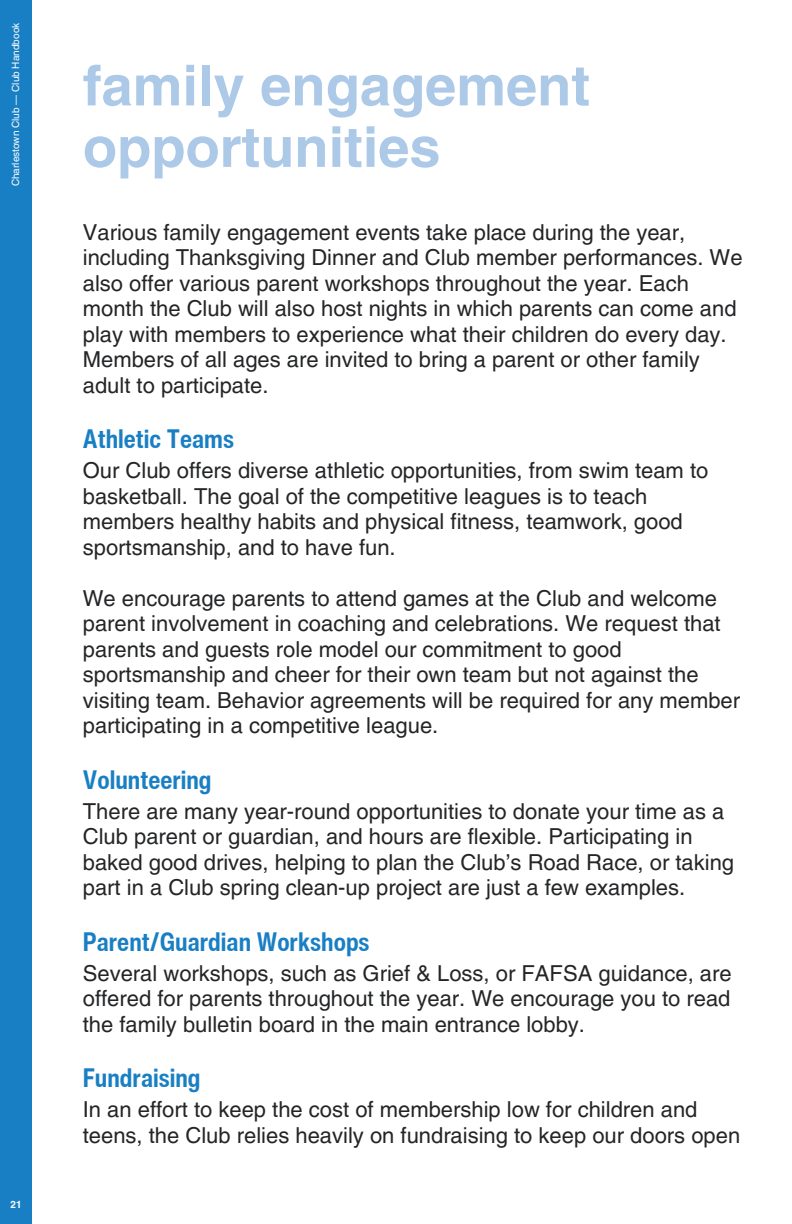
<style>
.page{position:relative;width:792px;height:1224px;background:#fff}
.page>*{position:absolute;margin:0;border:0;box-sizing:border-box;transform-origin:0 0}
.t1{font:700 56px/61.6px "Helvetica LT Pro";color:#adc9e8}
.t2{font:700 condensed 26px "Helvetica Now Text";color:#197fc4}
.t3{font:22px/25.6px "Helvetica LT Pro";color:#242527}
.t4{font:10px "Helvetica LT Pro";color:#fff}
.t5{font:700 10px "Helvetica LT Pro";color:#fff}
</style>
<div class="page">
<div style="left:0;top:0;width:32px;height:1224px;background:#197fc4"></div>
<h2 class="t4" style="left:12px;top:186px;width:165px;rotate:-90deg">Charlestown Club — Club Handbook</h2>
<h3 class="t5" style="left:10px;top:1201px;width:13px">21</h3>
<p class="t1" style="left:83px;top:60px;width:509px">family engagement opportunities</p>
<p class="t3" style="left:83px;top:222px;width:661px">Various family engagement events take place during the year, including Thanksgiving Dinner and Club member performances. We also offer various parent workshops throughout the year. Each month the Club will also host nights in which parents can come and play with members to experience what their children do every day.<br>Members of all ages are invited to bring a parent or other family adult to participate.</p>
<h1 class="t2" style="left:83px;top:420px;width:153px">Athletic Teams</h1>
<h3 class="t3" style="left:83px;top:460px;width:627px">Our Club offers diverse athletic opportunities, from swim team to basketball. The goal of the competitive leagues is to teach members healthy habits and physical fitness, teamwork, good sportsmanship, and to have fun.</h3>
<h2 class="t3" style="left:83px;top:587px;width:659px">We encourage parents to attend games at the Club and welcome parent involvement in coaching and celebrations. We request that parents and guests role model our commitment to good sportsmanship and cheer for their own team but not against the visiting team. Behavior agreements will be required for any member participating in a competitive league.</h2>
<h3 class="t2" style="left:83px;top:760px;width:130px">Volunteering</h3>
<h3 class="t3" style="left:83px;top:800px;width:653px">There are many year-round opportunities to donate your time as a Club parent or guardian, and hours are flexible. Participating in baked good drives, helping to plan the Club’s Road Race, or taking part in a Club spring clean-up project are just a few examples.</h3>
<h2 class="t2" style="left:83px;top:922px;width:288px">Parent/Guardian Workshops</h2>
<h3 class="t3" style="left:83px;top:962px;width:650px;text-align:justify">Several workshops, such as Grief &amp; Loss, or FAFSA guidance, are offered for parents throughout the year. We encourage you to read the family bulletin board in the main entrance lobby.</h3>
<h2 class="t2" style="left:83px;top:1058px;width:119px">Fundraising</h2>
<h3 class="t3" style="left:83px;top:1099px;width:659px">In an effort to keep the cost of membership low for children and teens, the Club relies heavily on fundraising to keep our doors open</h3>
</div>
